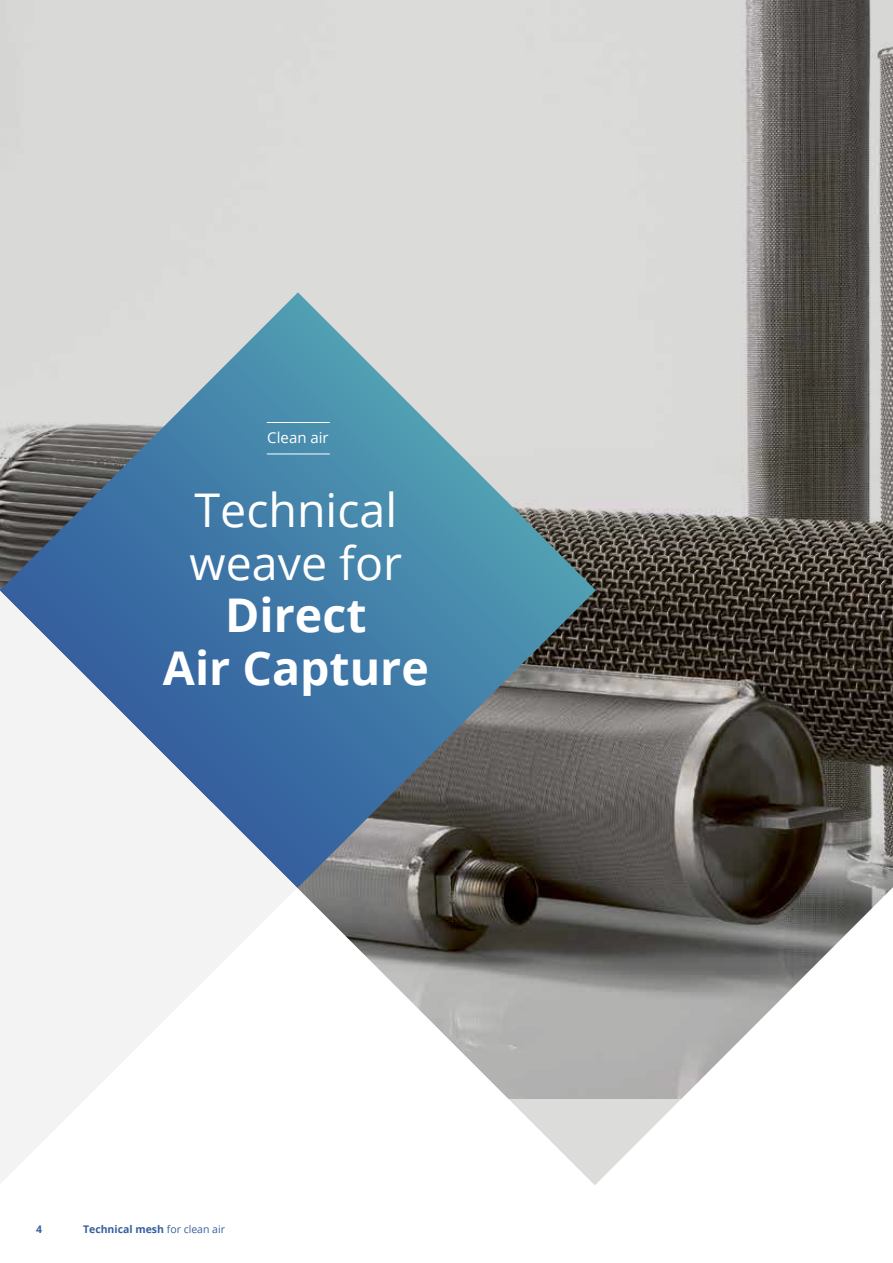
<style>
.page{position:relative;width:893px;height:1263px;background:#fff}
.page>*{position:absolute;margin:0;border:0;box-sizing:border-box;transform-origin:0 0}
.t1{font:46.5px/52.5px "Open Sans";color:#fff}
.t2{font:700 46.5px/52.5px "Open Sans";color:#fff;text-align:center}
.t3{font:15px "Open Sans";color:#fff}
.t4{font:700 10.5px "Open Sans";color:#365f9e}
.s1{font-weight:400}
</style>
<div class="page">
<svg style="left:509px;top:1099px;width:172px;height:86px"></svg>
<img style="left:0;top:0;width:893px;height:1099px">
<svg style="left:0;top:888px;width:297px;height:295px;fill:#f3f3f3"></svg>
<svg style="left:0;top:292px;width:596px;height:596px;background:#7c98ad"></svg>
<hr style="left:267px;top:422px;width:63px;height:1px;background:#fff">
<hr style="left:267px;top:454px;width:63px;height:1px;background:#fff">
<h2 class="t3" style="left:267px;top:427px;width:63px">Clean air</h2>
<h1 class="t1" style="left:190px;top:483px;width:214px">Technical weave for</h1>
<h1 class="t2" style="left:163px;top:588px;width:267px">Direct<br>Air Capture</h1>
<p class="t4" style="left:36px;top:1221px;width:7px">4</p>
<p class="t4" style="left:83px;top:1221px;width:143px">Technical mesh <span class="s1">for clean air</span></p>
</div>
